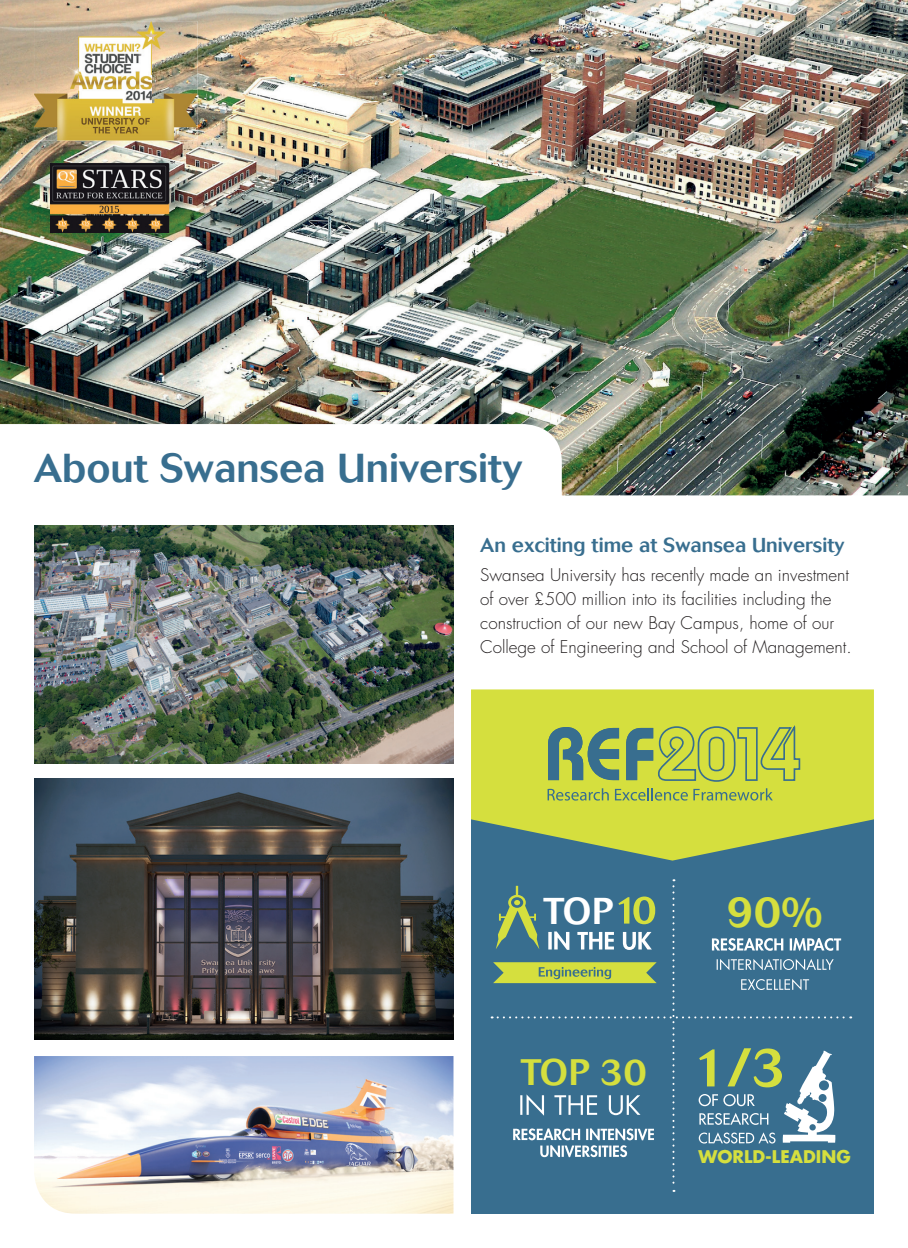
<style>
.page{position:relative;width:908px;height:1248px;background:#fff}
.page>*{position:absolute;margin:0;border:0;box-sizing:border-box;transform-origin:0 0}
.t1{font:500 42.8px "Cosmos";color:#d5df3e}
.t2{font:500 40px "Cosmos";color:#386e8f}
.t3{font:500 37px "Cosmos";color:#fff}
.t4{font:500 36.4px "Cosmos";color:#d5df3e}
.t5{font:500 20px "Cosmos";color:#386e8f}
.t6{font:300 17px/24px "Futura";color:#231f20}
.t7{font:700 17px "Futura";color:#d5df3e}
</style>
<div class="page">
<img style="left:0;top:0;width:907px;height:495px">
<div style="left:471px;top:819px;width:402px;height:394px;background:#386e8f"></div>
<img style="left:34px;top:778px;width:420px;height:261px">
<svg style="left:471px;top:689px;width:402px;height:171px;fill:#d5df3e"></svg>
<svg style="left:547px;top:727px;width:71px;height:53px;background:#75996f"></svg>
<svg style="left:626px;top:725px;width:174px;height:57px;background:#aec351"></svg>
<svg style="left:547px;top:788px;width:61px;height:12px"></svg>
<svg style="left:614px;top:788px;width:73px;height:12px"></svg>
<svg style="left:693px;top:788px;width:79px;height:12px"></svg>
<img style="left:34px;top:1056px;width:419px;height:157px">
<svg style="left:491px;top:879px;width:359px;height:312px"></svg>
<img style="left:50px;top:162px;width:124px;height:71px">
<img style="left:34px;top:21px;width:163px;height:119px">
<img style="left:79px;top:38px;width:73px;height:68px">
<img style="left:34px;top:526px;width:420px;height:237px">
<svg style="left:0;top:424px;width:561px;height:71px"></svg>
<h2 class="t2" style="left:34px;top:445px;width:489px">About Swansea University</h2>
<p class="t5" style="left:480px;top:534px;width:365px">An exciting time at Swansea University</p>
<p class="t6" style="left:480px;top:563px;width:373px">Swansea University has recently made an investment of over £500 million into its facilities including the construction of our new Bay Campus, home of our College of Engineering and School of Management.</p>
<h3 class="t3" style="left:543px;top:890px;width:71px">TOP</h3>
<h3 class="t4" style="left:520px;top:1051px;width:128px">TOP 30</h3>
<h1 class="t1" style="left:725px;top:886px;width:98px">90%</h1>
<p class="t7" style="left:698px;top:1144px;width:154px">WORLD-LEADING</p>
</div>
